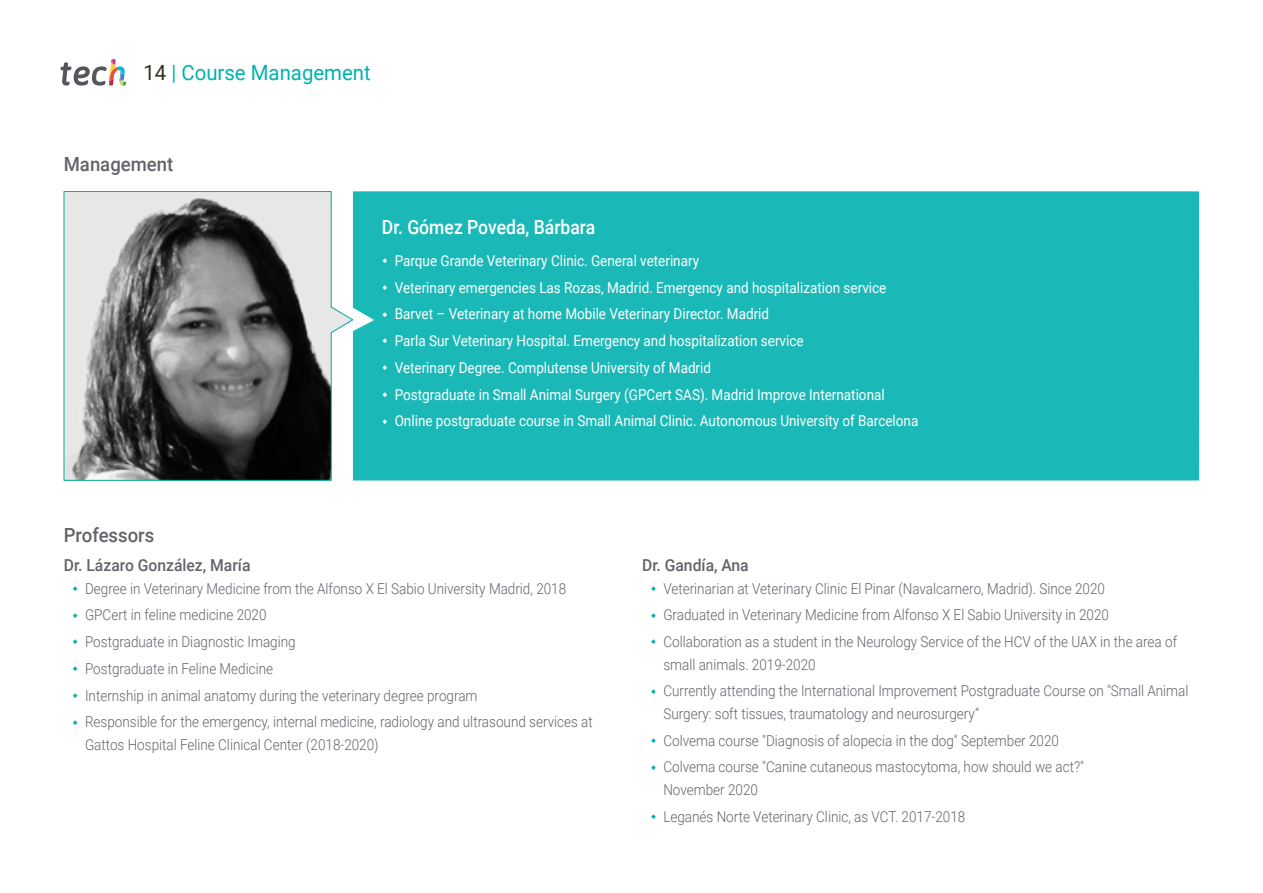
<style>
.page{position:relative;width:1263px;height:893px;background:#fff}
.page>*{position:absolute;margin:0;border:0;box-sizing:border-box;transform-origin:0 0}
.t1{font:21px "Roboto";color:#00b2af}
.t2{font:500 19.5px "Roboto";color:#fff;scale:.9 1}
.t3{font:500 19.5px "Roboto";color:#61646a;scale:.95 1}
.t4{font:500 16.5px "Roboto";color:#61646a;scale:.95 1}
.t5{font:300 15px/26.7px "Roboto";color:#61646a;scale:.9 1}
.t6{font:15px/26.7px "Roboto";color:#fff;scale:.9 1}
.s1{color:#312e20}
</style>
<div class="page">
<svg style="left:61px;top:59px;width:65px;height:27px"></svg>
<div style="left:353px;top:191px;width:846px;height:289px;background:#1ab9b7"></div>
<svg style="left:64px;top:191px;width:289px;height:290px;background:#828484"></svg>
<svg style="left:383px;top:258px;width:4px;height:5px"></svg>
<svg style="left:383px;top:285px;width:4px;height:5px"></svg>
<svg style="left:383px;top:312px;width:4px;height:5px"></svg>
<svg style="left:383px;top:338px;width:4px;height:5px"></svg>
<svg style="left:383px;top:365px;width:4px;height:5px"></svg>
<svg style="left:383px;top:392px;width:4px;height:5px"></svg>
<svg style="left:383px;top:419px;width:4px;height:5px"></svg>
<h1 class="t1" style="left:144px;top:57px;width:229px"><span class="s1">14</span> | Course Management</h1>
<h2 class="t3" style="left:64px;top:150px;width:117px">Management</h2>
<h2 class="t3" style="left:64px;top:521px;width:97px">Professors</h2>
<h2 class="t2" style="left:382px;top:213px;width:239px">Dr. Gómez Poveda, Bárbara</h2>
<p class="t6" style="left:395px;top:247px;width:583px">Parque Grande Veterinary Clinic. General veterinary<br>Veterinary emergencies Las Rozas, Madrid. Emergency and hospitalization service Barvet – Veterinary at home Mobile Veterinary Director. Madrid<br>Parla Sur Veterinary Hospital. Emergency and hospitalization service<br>Veterinary Degree. Complutense University of Madrid<br>Postgraduate in Small Animal Surgery (GPCert SAS). Madrid Improve International Online postgraduate course in Small Animal Clinic. Autonomous University of Barcelona</p>
<p class="t4" style="left:64px;top:554px;width:198px">Dr. Lázaro González, María</p>
<p class="t5" style="left:85px;top:574px;width:566px">Degree in Veterinary Medicine from the Alfonso X El Sabio University Madrid, 2018<br>GPCert in feline medicine 2020<br>Postgraduate in Diagnostic Imaging<br>Postgraduate in Feline Medicine<br>Internship in animal anatomy during the veterinary degree program<br>Responsible for the emergency, internal medicine, radiology and ultrasound services at</p>
<p class="t5" style="left:85px;top:731px;width:328px">Gattos Hospital Feline Clinical Center (2018-2020)</p>
<p class="t4" style="left:642px;top:554px;width:114px">Dr. Gandía, Ana</p>
<p class="t5" style="left:663px;top:574px;width:572px">Veterinarian at Veterinary Clinic El Pinar (Navalcarnero, Madrid). Since 2020<br>Graduated in Veterinary Medicine from Alfonso X El Sabio University in 2020<br>Collaboration as a student in the Neurology Service of the HCV of the UAX in the area of</p>
<p class="t5" style="left:663px;top:650px;width:585px">small animals. 2019-2020<br>Currently attending the International Improvement Postgraduate Course on "Small Animal</p>
<p class="t5" style="left:663px;top:700px;width:469px">Surgery: soft tissues, traumatology and neurosurgery”<br>Colvema course "Diagnosis of alopecia in the dog" September 2020<br>Colvema course "Canine cutaneous mastocytoma, how should we act?"</p>
<p class="t5" style="left:663px;top:776px;width:337px">November 2020<br>Leganés Norte Veterinary Clinic, as VCT. 2017-2018</p>
</div>
